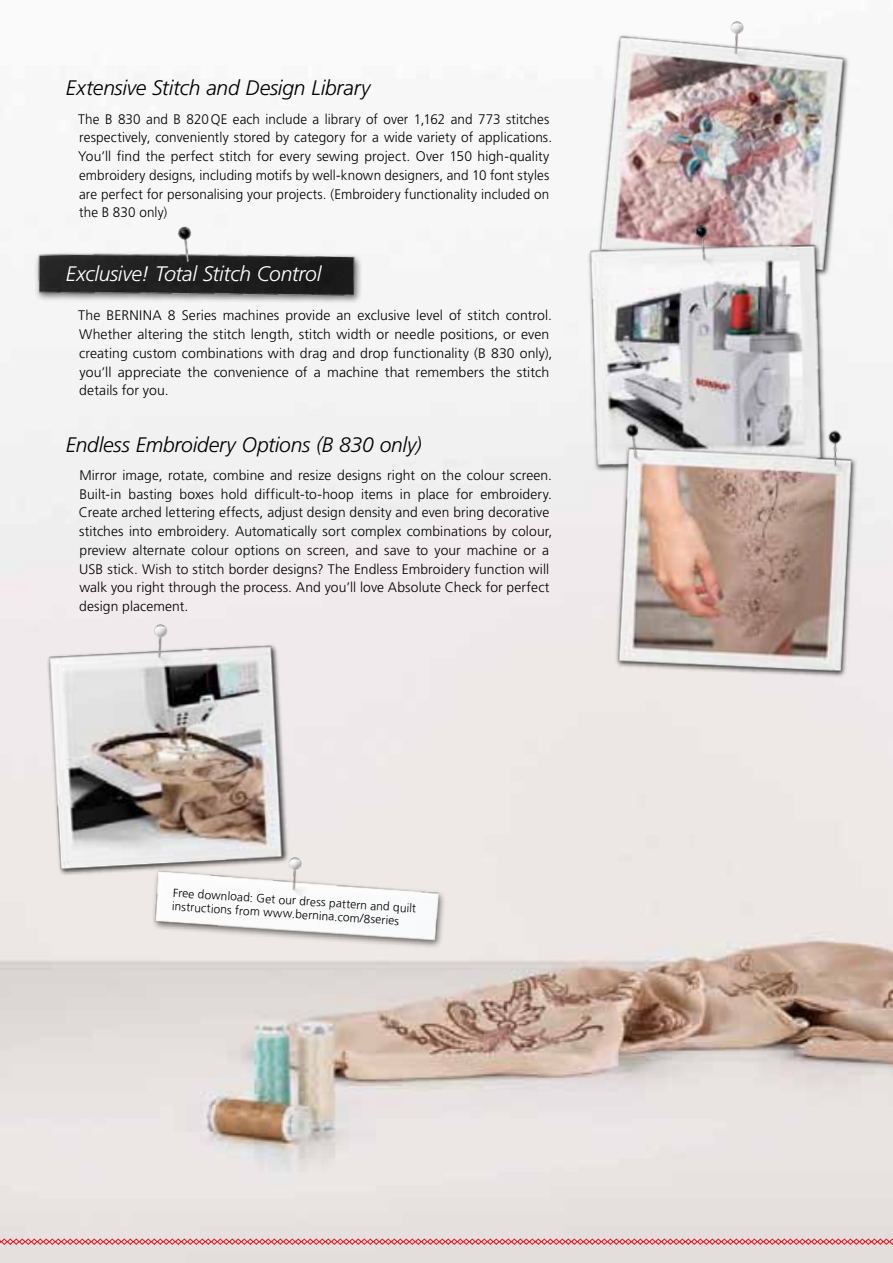
<style>
.page{position:relative;width:893px;height:1263px;background:#fff}
.page>*{position:absolute;margin:0;border:0;box-sizing:border-box;transform-origin:0 0}
.t1{font:italic 300 21px "Frutiger LT Std";letter-spacing:-.01em;color:#000}
.t2{font:italic 300 21px "Frutiger LT Std";letter-spacing:-.015em;color:#fff}
.t3{font:300 13.8px/18.8px "Frutiger LT Std";letter-spacing:.005em;color:#000}
.t4{font:300 12px/13.5px "Frutiger LT Std";color:#000}
</style>
<div class="page">
<img style="left:0;top:321px;width:893px;height:942px">
<svg style="left:0;top:1238px;width:893px;height:7px;background:#e39698"></svg>
<img style="left:34px;top:251px;width:329px;height:54px">
<img style="left:146px;top:865px;width:316px;height:86px">
<img style="left:281px;top:853px;width:32px;height:51px">
<img style="left:168px;top:226px;width:41px;height:46px">
<img style="left:37px;top:633px;width:255px;height:250px">
<img style="left:146px;top:620px;width:33px;height:52px">
<img style="left:598px;top:35px;width:252px;height:203px">
<img style="left:585px;top:238px;width:249px;height:238px">
<img style="left:723px;top:21px;width:32px;height:48px">
<img style="left:685px;top:216px;width:40px;height:54px">
<img style="left:611px;top:441px;width:254px;height:243px">
<img style="left:616px;top:415px;width:42px;height:55px">
<img style="left:815px;top:421px;width:46px;height:57px">
<h1 class="t1" style="left:66px;top:76px;width:306px">Extensive Stitch and Design Library</h1>
<p class="t3" style="left:78px;top:110px;width:475px">The B 830 and B 820QE each include a library of over 1,162 and 773 stitches respectively, conveniently stored by category for a wide variety of applications.<br>You’ll find the perfect stitch for every sewing project. Over 150 high-quality embroidery designs, including motifs by well-known designers, and 10 font styles are perfect for personalising your projects. (Embroidery functionality included on the B 830 only)</p>
<h1 class="t2" style="left:66px;top:261px;width:257px">Exclusive! Total Stitch Control</h1>
<p class="t3" style="left:78px;top:306px;width:476px">The BERNINA 8 Series machines provide an exclusive level of stitch control.<br>Whether altering the stitch length, stitch width or needle positions, or even creating custom combinations with drag and drop functionality (B 830 only), you’ll appreciate the convenience of a machine that remembers the stitch details for you.</p>
<h1 class="t1" style="left:66px;top:432px;width:357px">Endless Embroidery Options (B 830 only)</h1>
<p class="t3" style="left:79px;top:466px;width:475px">Mirror image, rotate, combine and resize designs right on the colour screen.<br>Built-in basting boxes hold difficult-to-hoop items in place for embroidery.<br>Create arched lettering effects, adjust design density and even bring decorative stitches into embroidery. Automatically sort complex combinations by colour, preview alternate colour options on screen, and save to your machine or a USB stick. Wish to stitch border designs? The Endless Embroidery function will walk you right through the process. And you’ll love Absolute Check for perfect design placement.</p>
<p class="t4" style="left:174px;top:885px;width:245px;rotate:4deg">Free download: Get our dress pattern and quilt instructions from www.bernina.com/8series</p>
</div>
